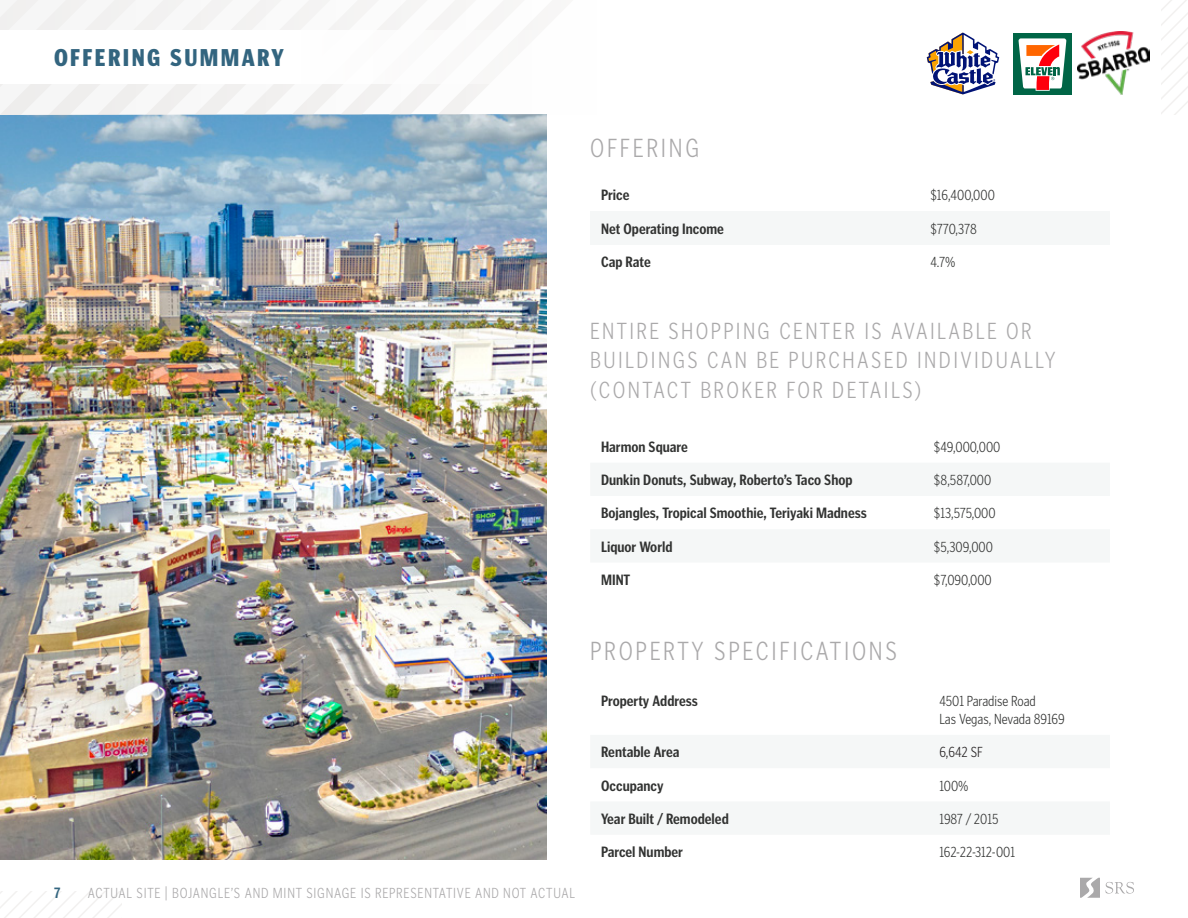
<style>
.page{position:relative;width:1188px;height:918px;background:#fff}
.page>*{position:absolute;margin:0;border:0;box-sizing:border-box;transform-origin:0 0}
.t1{font:300 27px "Poynter Gothic Text Cond";letter-spacing:.1em;color:#aaa9aa}
.t2{font:300 24px/29.4px "Poynter Gothic Text Cond";letter-spacing:.1em;color:#aaa9aa}
.t3{font:900 24px "Poynter Gothic Text Cond";letter-spacing:.1em;color:#33657f}
.t4{font:700 15px "Poynter Gothic Text Cond";color:#323332}
.t5{font:300 15px/18px "Poynter Gothic Text Cond";color:#323332}
.t6{font:300 15px "Poynter Gothic Text Cond";letter-spacing:.05em;color:#aaa9aa}
.t7{font:300 15px "Poynter Gothic Text Cond";color:#231f20}
.t8{font:700 15px "Poynter Gothic Text Cond";color:#33657f}
</style>
<div class="page">
<img style="left:0;top:115px;width:547px;height:745px">
<svg style="left:0;top:891px;width:122px;height:27px"></svg>
<svg style="left:1080px;top:878px;width:54px;height:20px"></svg>
<svg style="left:0;top:0;width:547px;height:115px"></svg>
<svg style="left:1161px;top:0;width:27px;height:115px"></svg>
<div style="left:0;top:30px;width:594px;height:54px;background:#fff"></div>
<div style="left:590px;top:211px;width:333px;height:33px;background:#f5f7f7"></div>
<div style="left:923px;top:211px;width:187px;height:33px;background:#f5f7f7"></div>
<img style="left:1077px;top:31px;width:73px;height:64px">
<svg style="left:927px;top:33px;width:72px;height:61px"></svg>
<div style="left:1013px;top:33px;width:59px;height:61px;background:#006546"></div>
<svg style="left:1019px;top:38px;width:47px;height:53px;background:#cba89a"></svg>
<p class="t3" style="left:54px;top:44px;width:231px">OFFERING SUMMARY</p>
<p class="t8" style="left:54px;top:884px;width:8px">7</p>
<p class="t1" style="left:590px;top:133px;width:110px">OFFERING</p>
<p class="t4" style="left:601px;top:187px;width:30px">Price</p>
<p class="t5" style="left:930px;top:186px;width:66px">$16,400,000</p>
<p class="t4" style="left:601px;top:220px;width:124px">Net Operating Income</p>
<p class="t5" style="left:930px;top:219px;width:48px">$770,378</p>
<p class="t4" style="left:601px;top:253px;width:51px">Cap Rate</p>
<p class="t5" style="left:930px;top:253px;width:27px">4.7%</p>
<p class="t2" style="left:590px;top:316px;width:467px">ENTIRE SHOPPING CENTER IS AVAILABLE OR<br>BUILDINGS CAN BE PURCHASED INDIVIDUALLY (CONTACT BROKER FOR DETAILS)</p>
<p class="t4" style="left:601px;top:439px;width:88px">Harmon Square</p>
<p class="t5" style="left:934px;top:438px;width:68px">$49,000,000</p>
<p class="t4" style="left:601px;top:472px;width:253px">Dunkin Donuts, Subway, Roberto’s Taco Shop</p>
<p class="t5" style="left:934px;top:471px;width:59px">$8,587,000</p>
<p class="t4" style="left:601px;top:505px;width:267px">Bojangles, Tropical Smoothie, Teriyaki Madness</p>
<p class="t5" style="left:934px;top:504px;width:63px">$13,575,000</p>
<p class="t4" style="left:601px;top:538px;width:73px">Liquor World</p>
<p class="t5" style="left:934px;top:538px;width:60px">$5,309,000</p>
<p class="t4" style="left:601px;top:572px;width:31px">MINT</p>
<p class="t5" style="left:934px;top:571px;width:59px">$7,090,000</p>
<p class="t6" style="left:88px;top:885px;width:489px">ACTUAL SITE | BOJANGLE’S AND MINT SIGNAGE IS REPRESENTATIVE AND NOT ACTUAL</p>
<p class="t1" style="left:590px;top:637px;width:308px">PROPERTY SPECIFICATIONS</p>
<p class="t4" style="left:601px;top:693px;width:98px">Property Address</p>
<p class="t5" style="left:939px;top:692px;width:127px">4501 Paradise Road<br>Las Vegas, Nevada 89169</p>
<p class="t4" style="left:601px;top:744px;width:80px">Rentable Area</p>
<p class="t7" style="left:939px;top:744px;width:45px">6,642 SF</p>
<p class="t4" style="left:601px;top:777px;width:64px">Occupancy</p>
<p class="t5" style="left:939px;top:777px;width:31px">100%</p>
<p class="t4" style="left:601px;top:811px;width:129px">Year Built / Remodeled</p>
<p class="t5" style="left:939px;top:810px;width:61px">1987 / 2015</p>
<p class="t4" style="left:601px;top:844px;width:83px">Parcel Number</p>
<p class="t5" style="left:939px;top:843px;width:77px">162-22-312-001</p>
</div>
